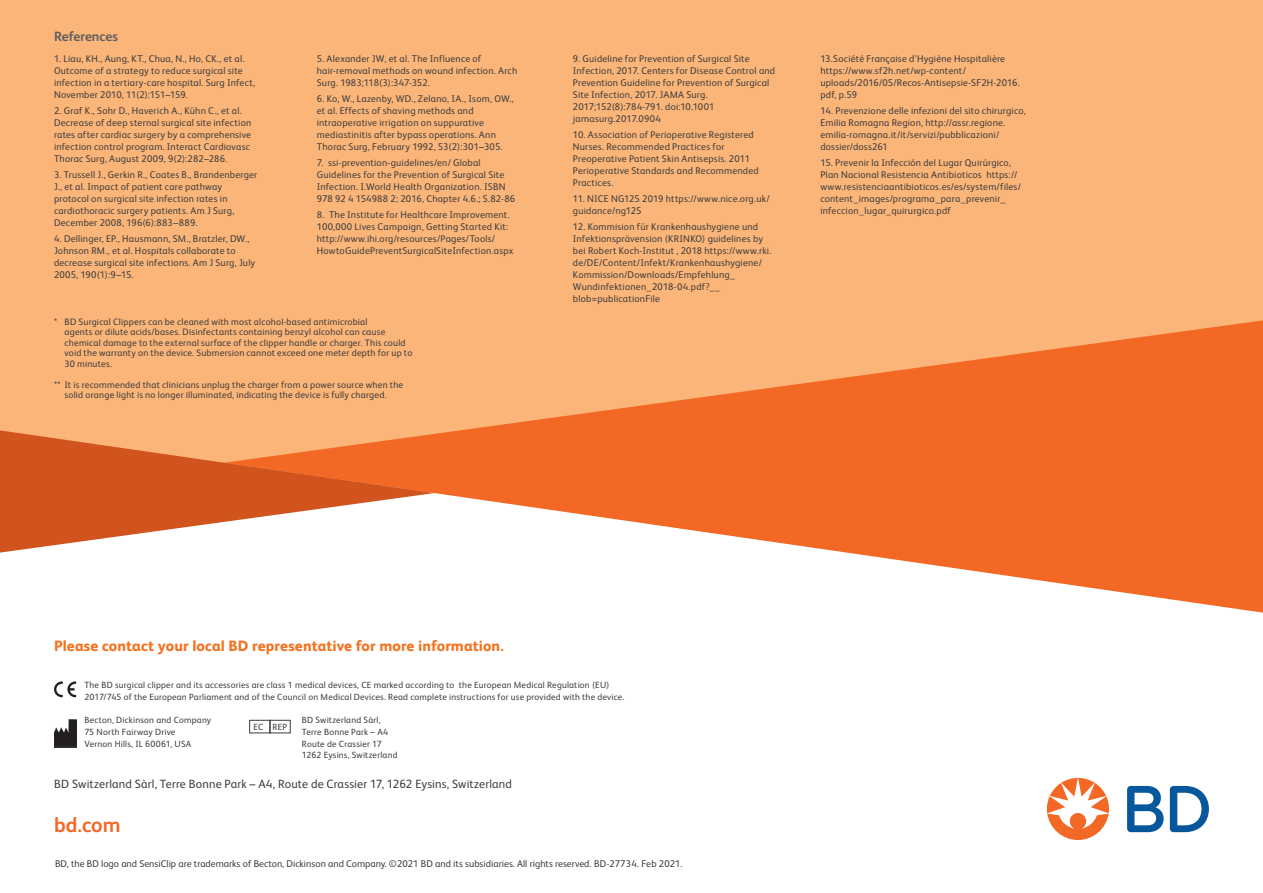
<style>
.page{position:relative;width:1263px;height:893px;background:#fff}
.page>*{position:absolute;margin:0;border:0;box-sizing:border-box;transform-origin:0 0}
.t1{font:700 21px "FS Albert Pro";color:#f36824}
.t2{font:800 15px "FS Albert Pro";letter-spacing:.005em;color:#f47321}
.t3{font:700 13.5px "FS Albert Pro";color:#5f5f62}
.t4{font:12px "FS Albert Pro";letter-spacing:.015em;color:#3e3e3f}
.t5{font:9.75px/12px "FS Albert Pro";letter-spacing:.02em;color:#3e3e3f}
.t6{font:9.75px "FS Albert Pro";color:#3e3e3f}
.t7{font:9.3px/10.5px "FS Albert Pro";letter-spacing:.025em;color:#3e3e3f}
.t8{font:9px/12px "FS Albert Pro";letter-spacing:.025em;color:#3e3e3f}
</style>
<div class="page">
<svg style="left:1127px;top:786px;width:82px;height:46px"></svg>
<svg style="left:1047px;top:778px;width:62px;height:62px"></svg>
<div style="left:0;top:0;width:1263px;height:491px;background:#fbb578"></div>
<svg style="left:434px;top:320px;width:829px;height:293px;fill:#f36824"></svg>
<svg style="left:0;top:430px;width:434px;height:123px"></svg>
<img style="left:54px;top:747px;width:23px;height:1px">
<img style="left:54px;top:719px;width:23px;height:28px">
<svg style="left:54px;top:681px;width:22px;height:16px"></svg>
<div style="left:249px;top:720px;width:22px;height:13px;border:1px solid #3e3e3f"></div>
<div style="left:269px;top:720px;width:22px;height:13px;border:1px solid #3e3e3f"></div>
<h3 class="t3" style="left:54px;top:27px;width:66px">References</h3>
<p class="t5" style="left:54px;top:51px;width:203px">1. Liau, KH., Aung, KT., Chua, N., Ho, CK., et al.<br>Outcome of a strategy to reduce surgical site infection in a tertiary-care hospital. Surg Infect, November 2010, 11(2):151–159.</p>
<p class="t5" style="left:54px;top:104px;width:199px">2. Graf K., Sohr D., Haverich A., Kühn C., et al.<br>Decrease of deep sternal surgical site infection rates after cardiac surgery by a comprehensive infection control program. Interact Cardiovasc Thorac Surg, August 2009, 9(2):282–286.</p>
<p class="t5" style="left:54px;top:168px;width:205px">3. Trussell J., Gerkin R., Coates B., Brandenberger J., et al. Impact of patient care pathway protocol on surgical site infection rates in cardiothoracic surgery patients. Am J Surg, December 2008, 196(6):883–889.</p>
<p class="t5" style="left:54px;top:232px;width:203px">4. Dellinger, EP., Hausmann, SM., Bratzler, DW., Johnson RM., et al. Hospitals collaborate to decrease surgical site infections. Am J Surg, July 2005, 190(1):9–15.</p>
<p class="t5" style="left:317px;top:51px;width:202px">5. Alexander JW, et al. The Influence of hair-removal methods on wound infection. Arch<br>Surg. 1983;118(3):347-352.</p>
<p class="t5" style="left:317px;top:92px;width:199px">6. Ko, W., Lazenby, WD., Zelano, IA., Isom, OW., et al. Effects of shaving methods and intraoperative irrigation on suppurative mediastinitis after bypass operations. Ann Thorac Surg, February 1992, 53(2):301–305.</p>
<p class="t5" style="left:317px;top:156px;width:200px">7. ssi-prevention-guidelines/en/ Global Guidelines for the Prevention of Surgical Site Infection. I.World Health Organization. ISBN 978 92 4 154988 2; 2016, Chapter 4.6.; S.82-86</p>
<p class="t5" style="left:317px;top:208px;width:198px">8. The Institute for Healthcare Improvement.<br>100,000 Lives Campaign, Getting Started Kit: http://www.ihi.org/resources/Pages/Tools/ HowtoGuidePreventSurgicalSiteInfection.aspx</p>
<p class="t7" style="left:65px;top:316px;width:349px;text-indent:-11px">* BD Surgical Clippers can be cleaned with most alcohol-based antimicrobial<br>agents or dilute acids/bases. Disinfectants containing benzyl alcohol can cause chemical damage to the external surface of the clipper handle or charger. This could void the warranty on the device. Submersion cannot exceed one meter depth for up to 30 minutes.</p>
<p class="t7" style="left:65px;top:379px;width:340px;text-indent:-11px">** It is recommended that clinicians unplug the charger from a power source when the solid orange light is no longer illuminated, indicating the device is fully charged.</p>
<p class="t5" style="left:573px;top:52px;width:204px">9. Guideline for Prevention of Surgical Site Infection, 2017. Centers for Disease Control and Prevention Guideline for Prevention of Surgical Site Infection, 2017. JAMA Surg.<br>2017;152(8):784-791. doi:10.1001 jamasurg.2017.0904</p>
<p class="t5" style="left:573px;top:128px;width:187px">10. Association of Perioperative Registered Nurses. Recommended Practices for Preoperative Patient Skin Antisepsis. 2011<br>Perioperative Standards and Recommended Practices.</p>
<p class="t5" style="left:573px;top:192px;width:198px">11. NICE NG125 2019 https://www.nice.org.uk/ guidance/ng125</p>
<p class="t5" style="left:573px;top:220px;width:200px">12. Kommision für Krankenhaushygiene und Infektionsprävension (KRINKO) guidelines by bei Robert Koch-Institut , 2018 https://www.rki. de/DE/Content/Infekt/Krankenhaushygiene/ Kommission/Downloads/Empfehlung_ Wundinfektionen_2018-04.pdf?__ blob=publicationFile</p>
<p class="t5" style="left:820px;top:52px;width:201px">13.Société Française d’Hygiène Hospitalière https://www.sf2h.net/wp-content/ uploads/2016/05/Recos-Antisepsie-SF2H-2016. pdf, p.59</p>
<p class="t5" style="left:820px;top:104px;width:207px">14. Prevenzione delle infezioni del sito chirurgico, Emilia Romagna Region, http://assr.regione. emilia-romagna.it/it/servizi/pubblicazioni/ dossier/doss261</p>
<p class="t5" style="left:820px;top:156px;width:202px">15. Prevenir la Infección del Lugar Quirúrgico, Plan Nacional Resistencia Antibioticos https:// www.resistenciaantibioticos.es/es/system/files/ content_images/programa_para_prevenir_ infeccion_lugar_quirurgico.pdf</p>
<h2 class="t2" style="left:54px;top:634px;width:451px">Please contact your local BD representative for more information.</h2>
<p class="t8" style="left:84px;top:678px;width:541px">The BD surgical clipper and its accessories are class 1 medical devices, CE marked according to the European Medical Regulation (EU)<br>2017/745 of the European Parliament and of the Council on Medical Devices. Read complete instructions for use provided with the device.</p>
<p class="t8" style="left:84px;top:713px;width:128px">Becton, Dickinson and Company<br>75 North Fairway Drive<br>Vernon Hills, IL 60061, USA</p>
<p class="t8" style="left:302px;top:713px;width:97px">BD Switzerland Sàrl,<br>Terre Bonne Park – A4<br>Route de Crassier 17<br>1262 Eysins, Switzerland</p>
<p class="t8" style="left:253px;top:720px;width:35px">EC REP</p>
<p class="t4" style="left:54px;top:775px;width:459px">BD Switzerland Sàrl, Terre Bonne Park – A4, Route de Crassier 17, 1262 Eysins, Switzerland</p>
<h1 class="t1" style="left:54px;top:810px;width:68px">bd.com</h1>
<p class="t6" style="left:55px;top:856px;width:629px">BD, the BD logo and SensiClip are trademarks of Becton, Dickinson and Company. ©2021 BD and its subsidiaries. All rights reserved. BD-27734. Feb 2021.</p>
</div>
